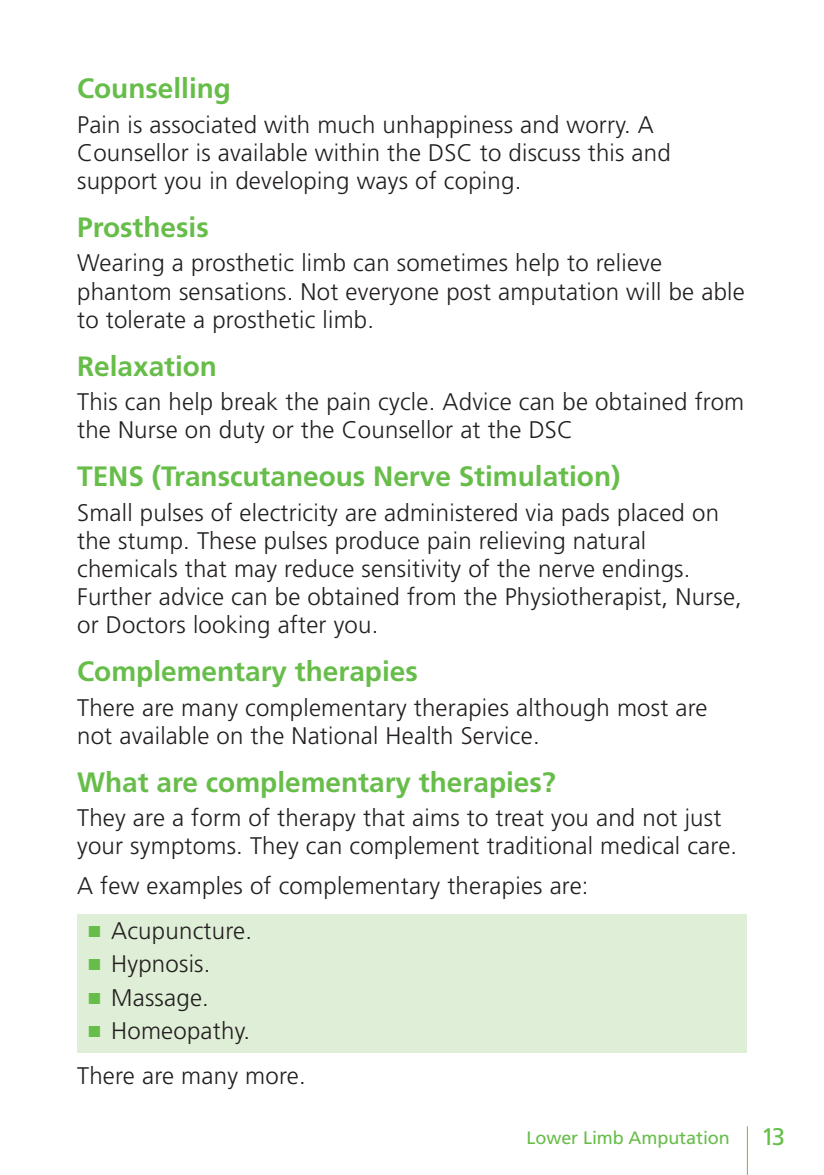
<style>
.page{position:relative;width:824px;height:1175px;background:#fff}
.page>*{position:absolute;margin:0;border:0;box-sizing:border-box;transform-origin:0 0}
.t1{font:700 28px "Frutiger";color:#67bd49}
.t2{font:300 24px/28px "Frutiger";letter-spacing:.01em;color:#231f20}
.t3{font:24px "Frutiger";color:#67bd49}
.t4{font:18px "Frutiger";letter-spacing:-.005em;color:#67bd49}
</style>
<div class="page">
<div style="left:77px;top:913px;width:669px;height:139px;background:#dfeed6"></div>
<hr style="left:746px;top:1126px;width:1px;height:49px;background:#67bd49">
<p class="t1" style="left:77px;top:72px;width:155px">Counselling</p>
<p class="t2" style="left:77px;top:111px;width:595px">Pain is associated with much unhappiness and worry. A<br>Counsellor is available within the DSC to discuss this and support you in developing ways of coping.</p>
<p class="t1" style="left:77px;top:211px;width:133px">Prosthesis</p>
<p class="t2" style="left:77px;top:249px;width:668px">Wearing a prosthetic limb can sometimes help to relieve phantom sensations. Not everyone post amputation will be able to tolerate a prosthetic limb.</p>
<p class="t1" style="left:77px;top:349px;width:141px">Relaxation</p>
<p class="t2" style="left:77px;top:388px;width:668px">This can help break the pain cycle. Advice can be obtained from the Nurse on duty or the Counsellor at the DSC</p>
<p class="t1" style="left:77px;top:460px;width:544px">TENS (Transcutaneous Nerve Stimulation)</p>
<p class="t2" style="left:77px;top:499px;width:666px">Small pulses of electricity are administered via pads placed on the stump. These pulses produce pain relieving natural chemicals that may reduce sensitivity of the nerve endings.<br>Further advice can be obtained from the Physiotherapist, Nurse, or Doctors looking after you.</p>
<p class="t1" style="left:77px;top:655px;width:342px">Complementary therapies</p>
<p class="t2" style="left:77px;top:693px;width:631px">There are many complementary therapies although most are not available on the National Health Service.</p>
<p class="t1" style="left:77px;top:765px;width:480px">What are complementary therapies?</p>
<p class="t2" style="left:77px;top:804px;width:661px">They are a form of therapy that aims to treat you and not just your symptoms. They can complement traditional medical care.</p>
<p class="t2" style="left:111px;top:863px;width:478px;line-height:45px;text-indent:-34px">A few examples of complementary therapies are:<br>Acupuncture.</p>
<p class="t2" style="left:111px;top:947px;width:140px;line-height:33.4px">Hypnosis.<br>Massage.<br>Homeopathy.</p>
<p class="t2" style="left:77px;top:1062px;width:230px">There are many more.</p>
<p class="t4" style="left:526px;top:1127px;width:205px">Lower Limb Amputation</p>
<p class="t3" style="left:760px;top:1123px;width:26px">13</p>
</div>
